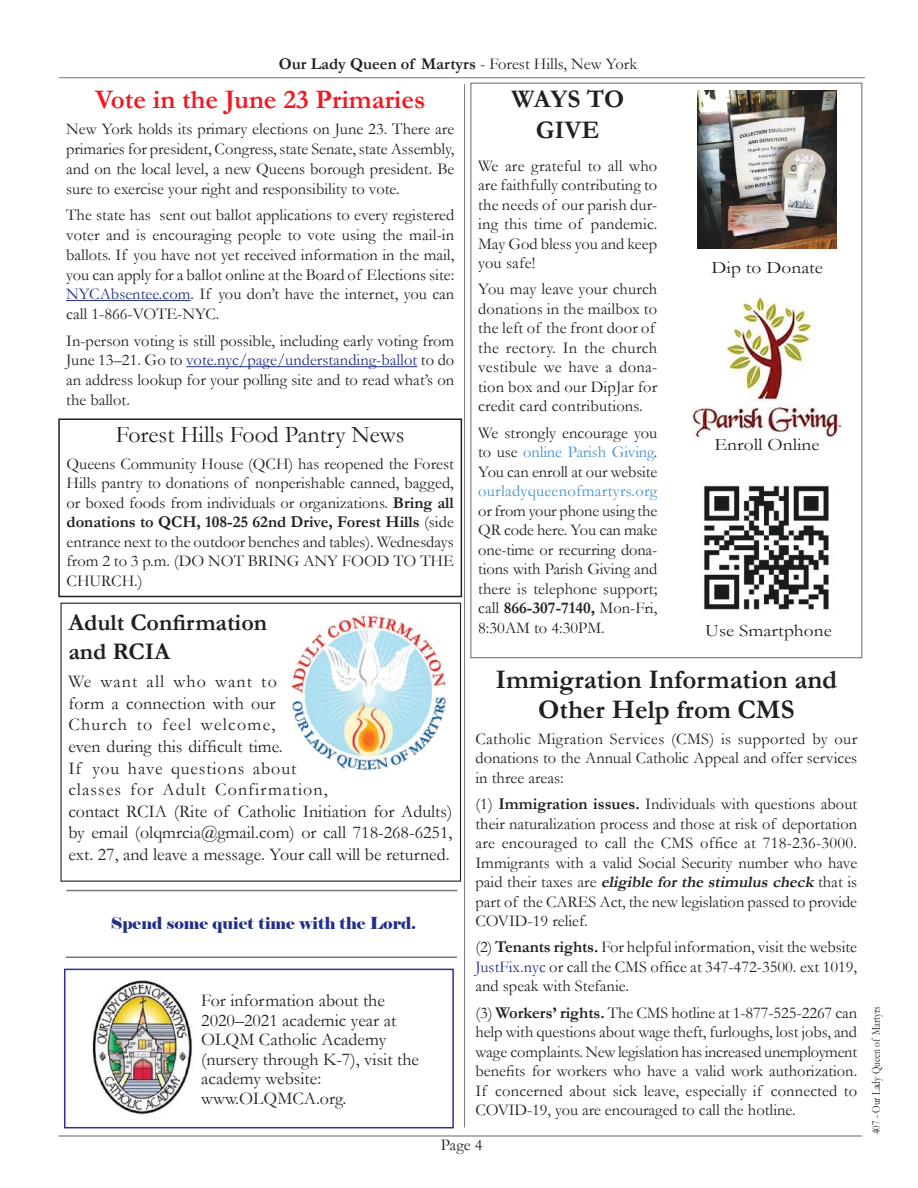
<style>
.page{position:relative;width:918px;height:1188px;background:#fff}
.page>*{position:absolute;margin:0;border:0;box-sizing:border-box;transform-origin:0 0}
.t1{font:700 27px/30px "Garamond";color:#241f1f;text-align:center}
.t2{font:700 27px "Garamond";color:#ef1923}
.t3{font:700 25.5px/30.6px "Garamond";color:#241f1f;text-align:center}
.t4{font:24px "Garamond";color:#241f1f}
.t5{font:700 24px/28.8px "Garamond";color:#241f1f}
.t6{font:18px/21.6px "Garamond";color:#241f1f}
.t7{font:17.55px "Garamond";color:#241f1f;scale:1.11 1}
.t8{font:16.5px/19.5px "Garamond";color:#241f1f;text-align:justify}
.t9{font:700 16.5px "Garamond";color:#241f1f}
.t10{font:16.5px "Elephant";color:#223087}
.t11{font:16.5px "Garamond";letter-spacing:.015em;color:#4592cf}
.t12{font:12px "Garamond";color:#241f1f;scale:.8 1}
.s1{font-weight:400}
.s2{color:#223087}
.s3{font-weight:700}
.s4{color:#4492ce}
.s5{font-weight:700;font-style:italic}
</style>
<div class="page">
<hr style="left:66px;top:300px;width:125px;height:1px;background:#223087">
<hr style="left:186px;top:366px;width:231px;height:1px;background:#223087">
<hr style="left:58px;top:1136px;width:804px;height:1px;background:#656365">
<hr style="left:59px;top:77px;width:806px;height:1px;background:#777576">
<hr style="left:464px;top:84px;width:1px;height:1044px;background:#777576">
<img style="left:291px;top:614px;width:141px;height:158px">
<div style="left:60px;top:603px;width:401px;height:279px;border:1px solid #241f1f"></div>
<div style="left:64px;top:969px;width:390px;height:159px;border:2px solid #313092"></div>
<img style="left:92px;top:980px;width:101px;height:135px">
<hr style="left:66px;top:890px;width:391px;height:1px;background:#777576">
<hr style="left:66px;top:957px;width:391px;height:1px;background:#777576">
<img style="left:693px;top:298px;width:150px;height:139px">
<img style="left:704px;top:485px;width:125px;height:125px">
<img style="left:698px;top:91px;width:139px;height:157px">
<div style="left:58px;top:418px;width:404px;height:179px;border:2px solid #241f1f"></div>
<p class="t9" style="left:279px;top:53px;width:360px">Our Lady Queen of Martyrs <span class="s1">- Forest Hills, New York</span></p>
<h1 class="t2" style="left:95px;top:81px;width:332px">Vote in the June 23 Primaries</h1>
<p class="t8" style="left:66px;top:119px;width:390px">New York holds its primary elections on June 23. There are primaries for president, Congress, state Senate, state Assembly, and on the local level, a new Queens borough president. Be sure to exercise your right and responsibility to vote.</p>
<p class="t8" style="left:66px;top:205px;width:390px">The state has sent out ballot applications to every registered voter and is encouraging people to vote using the mail-in ballots. If you have not yet received information in the mail, you can apply for a ballot online at the Board of Elections site:<br><span class="s2">NYCAbsentee.com</span>. If you don’t have the internet, you can call 1-866-VOTE-NYC.</p>
<p class="t8" style="left:66px;top:330px;width:390px">In-person voting is still possible, including early voting from June 13–21. Go to <span class="s2">vote.nyc/page/understanding-ballot</span> to do an address lookup for your polling site and to read what’s on the ballot.</p>
<h3 class="t4" style="left:116px;top:419px;width:290px">Forest Hills Food Pantry News</h3>
<p class="t8" style="left:67px;top:453px;width:389px">Queens Community House (QCH) has reopened the Forest Hills pantry to donations of nonperishable canned, bagged, or boxed foods from individuals or organizations. <span class="s3">Bring all donations to QCH, 108-25 62nd Drive, Forest Hills</span> (side entrance next to the outdoor benches and tables). Wednesdays from 2 to 3 p.m. (DO NOT BRING ANY FOOD TO THE CHURCH.)</p>
<h3 class="t5" style="left:68px;top:608px;width:200px">Adult Confirmation and RCIA</h3>
<p class="t6" style="left:68px;top:670px;width:386px">We want all who want to<br>form a connection with our<br>Church to feel welcome,<br>even during this difficult time.<br>If you have questions about<br>classes for Adult Confirmation,<br>contact RCIA (Rite of Catholic Initiation for Adults) by email (olqmrcia@gmail.com) or call 718-268-6251, ext. 27, and leave a message. Your call will be returned.</p>
<p class="t10" style="left:111px;top:913px;width:307px">Spend some quiet time with the Lord.</p>
<p class="t6" style="left:201px;top:990px;width:219px;line-height:19.5px">For information about the<br>2020–2021 academic year at<br>OLQM Catholic Academy (nursery through K-7), visit the academy website: www.OLQMCA.org.</p>
<h2 class="t3" style="left:511px;top:84px;width:114px">WAYS TO<br>GIVE</h2>
<p class="t8" style="left:478px;top:155px;width:181px">We are grateful to all who are faithfully contributing to the needs of our parish dur&shy;ing this time of pandemic.<br>May God bless you and keep you safe!</p>
<p class="t8" style="left:478px;top:279px;width:181px;text-align:left">You may leave your church donations in the mailbox to the left of the front door of the rectory. In the church vestibule we have a dona&shy;tion box and our DipJar for credit card contributions.</p>
<p class="t8" style="left:478px;top:422px;width:181px">We strongly encourage you to use <span class="s4">online Parish Giving</span>.<br>You can enroll at our website</p>
<p class="t11" style="left:478px;top:480px;width:181px">ourladyqueenofmartyrs.org</p>
<p class="t8" style="left:478px;top:500px;width:181px">or from your phone using the QR code here. You can make one-time or recurring dona&shy;tions with Parish Giving and there is telephone support; call <span class="s3">866-307-7140,</span> Mon-Fri, 8:30AM to 4:30PM.</p>
<h1 class="t1" style="left:496px;top:664px;width:343px">Immigration Information and<br>Other Help from CMS</h1>
<p class="t8" style="left:475px;top:728px;width:383px">Catholic Migration Services (CMS) is supported by our donations to the Annual Catholic Appeal and offer services in three areas:</p>
<p class="t8" style="left:475px;top:794px;width:383px">(1) <span class="s3">Immigration issues.</span> Individuals with questions about their naturalization process and those at risk of deportation are encouraged to call the CMS office at 718-236-3000.<br>Immigrants with a valid Social Security number who have p ai d th e i r t a x e s a r e <span class="s5">eligible forthe stimuluscheck</span> th a t i s part of the CARES Act, the new legislation passed to provide COVID-19 relief.</p>
<p class="t8" style="left:475px;top:937px;width:383px">(2) <span class="s3">Tenants rights.</span> For helpful information, visit the website <span class="s2">JustFix.nyc</span> or call the CMS office at 347-472-3500. ext 1019, and speak with Stefanie.</p>
<p class="t8" style="left:475px;top:1002px;width:383px">(3) <span class="s3">Workers’ rights.</span> The CMS hotline at 1-877-525-2267 can help with questions about wage theft, furloughs, lost jobs, and wage complaints. New legislation has increased unemployment benefits for workers who have a valid work authorization.<br>If concerned about sick leave, especially if connected to COVID-19, you are encouraged to call the hotline.</p>
<p class="t7" style="left:712px;top:255px;width:102px">Dip to Donate</p>
<p class="t7" style="left:715px;top:432px;width:96px">Enroll Online</p>
<p class="t7" style="left:705px;top:619px;width:116px">Use Smartphone</p>
<p class="t8" style="left:441px;top:1135px;width:43px">Page 4</p>
<p class="t12" style="left:868px;top:1134px;width:161px;rotate:-90deg">407 - Our Lady Queen of Martyrs</p>
</div>
